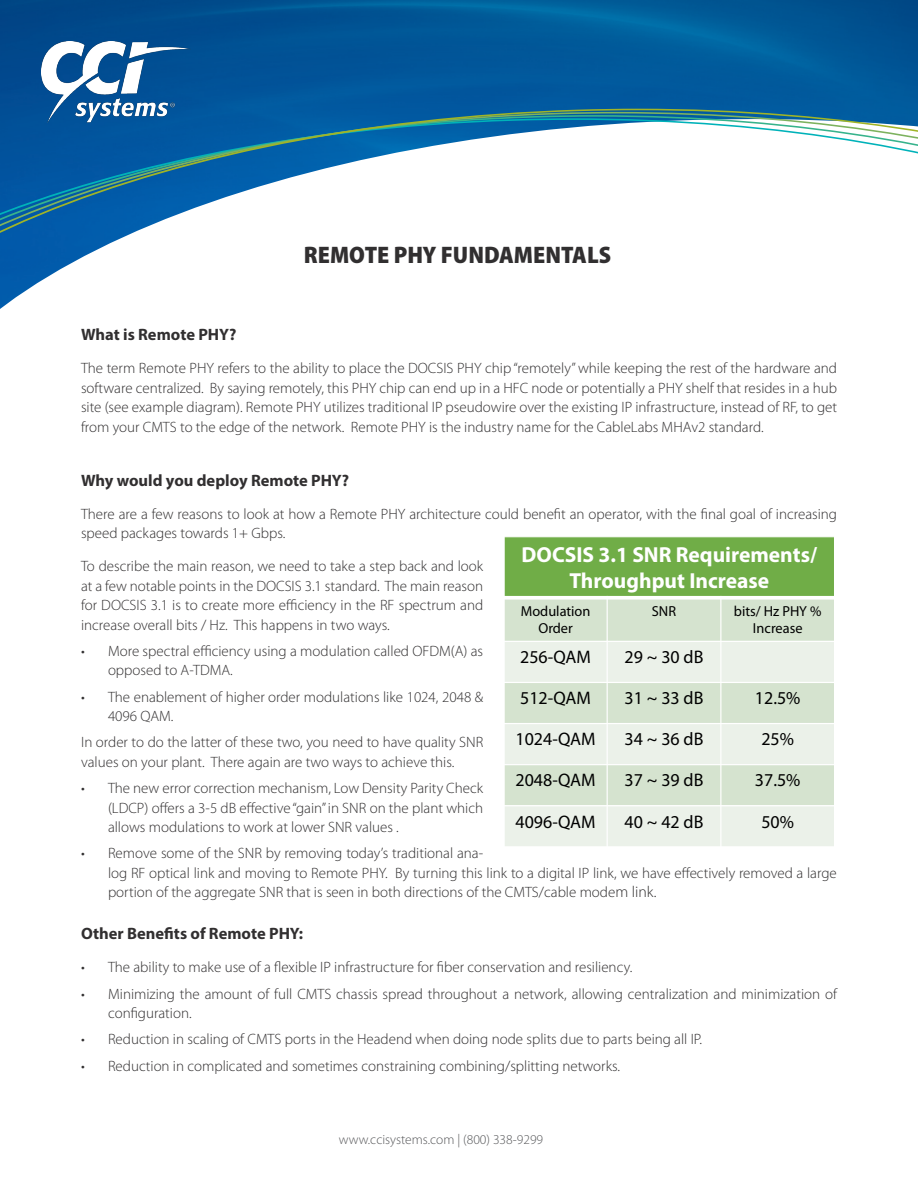
<style>
.page{position:relative;width:918px;height:1188px;background:#fff}
.page>*{position:absolute;margin:0;border:0;box-sizing:border-box;transform-origin:0 0}
.t1{font:900 semi-condensed 24px "Myriad Pro";color:#312f30}
.t2{font:700 21.75px/26.1px "Myriad Pro";color:#fff;text-align:center}
.t3{font:18.15px "Myriad Pro";color:#000}
.t4{font:700 16.5px "Myriad Pro";color:#312f30}
.t5{font:300 15px/19.5px "Myriad Pro";color:#312f30}
.t6{font:14.55px/17.4px "Myriad Pro";color:#000;text-align:center}
.t7{font:300 13.5px "Myriad Pro";color:#57585a}
.s1{font-size:15.75px}
</style>
<div class="page">
<img style="left:0;top:0;width:918px;height:106px">
<svg style="left:0;top:109px;width:918px;height:200px"></svg>
<img style="left:41px;top:41px;width:149px;height:81px">
<div style="left:504px;top:537px;width:331px;height:61px;background:#70ad47"></div>
<div style="left:504px;top:598px;width:103px;height:43px;background:#d5e3cf"></div>
<div style="left:607px;top:598px;width:114px;height:43px;background:#d5e3cf"></div>
<div style="left:721px;top:598px;width:114px;height:43px;background:#d5e3cf"></div>
<div style="left:504px;top:641px;width:103px;height:41px;background:#ebf1e9"></div>
<div style="left:607px;top:641px;width:114px;height:41px;background:#ebf1e9"></div>
<div style="left:721px;top:641px;width:114px;height:41px;background:#ebf1e9"></div>
<div style="left:504px;top:682px;width:103px;height:42px;background:#d5e3cf"></div>
<div style="left:607px;top:682px;width:114px;height:42px;background:#d5e3cf"></div>
<div style="left:721px;top:682px;width:114px;height:42px;background:#d5e3cf"></div>
<div style="left:504px;top:724px;width:103px;height:41px;background:#ebf1e9"></div>
<div style="left:607px;top:724px;width:114px;height:41px;background:#ebf1e9"></div>
<div style="left:721px;top:724px;width:114px;height:41px;background:#ebf1e9"></div>
<div style="left:504px;top:765px;width:103px;height:41px;background:#d5e3cf"></div>
<div style="left:607px;top:765px;width:114px;height:41px;background:#d5e3cf"></div>
<div style="left:721px;top:765px;width:114px;height:41px;background:#d5e3cf"></div>
<div style="left:504px;top:806px;width:103px;height:41px;background:#ebf1e9"></div>
<div style="left:607px;top:806px;width:114px;height:41px;background:#ebf1e9"></div>
<div style="left:721px;top:806px;width:114px;height:41px;background:#ebf1e9"></div>
<hr style="left:607px;top:596px;width:1px;height:251px;background:#fff">
<hr style="left:720px;top:596px;width:1px;height:251px;background:#fff">
<svg style="left:505px;top:596px;width:329px;height:4px"></svg>
<hr style="left:504px;top:641px;width:331px;height:1px;background:#fff">
<hr style="left:504px;top:682px;width:331px;height:1px;background:#fff">
<hr style="left:504px;top:723px;width:331px;height:1px;background:#fff">
<hr style="left:504px;top:764px;width:331px;height:1px;background:#fff">
<hr style="left:504px;top:805px;width:331px;height:1px;background:#fff">
<hr style="left:504px;top:536px;width:1px;height:311px;background:#fff">
<hr style="left:834px;top:536px;width:1px;height:311px;background:#fff">
<hr style="left:504px;top:846px;width:331px;height:1px;background:#fff">
<p class="t1" style="left:304px;top:239px;width:309px">REMOTE PHY FUNDAMENTALS</p>
<p class="t4" style="left:81px;top:324px;width:157px">What is Remote PHY?</p>
<p class="t5" style="left:81px;top:359px;width:758px;text-align:justify">The term Remote PHY refers to the ability to place the DOCSIS PHY chip “remotely”while keeping the rest of the hardware and software centralized. By saying remotely, this PHY chip can end up in a HFC node or potentially a PHY shelf that resides in a hub site (see example diagram). Remote PHY utilizes traditional IP pseudowire over the existing IP infrastructure, instead of RF, to get from your CMTS to the edge of the network. Remote PHY is the industry name for the CableLabs MHAv2 standard.</p>
<p class="t4" style="left:81px;top:469px;width:270px">Why would you deploy Remote PHY?</p>
<p class="t5" style="left:81px;top:504px;width:758px">There are a few reasons to look at how a Remote PHY architecture could benefit an operator, with the final goal of increasing speed packages towards 1+ Gbps.</p>
<p class="t5" style="left:81px;top:557px;width:404px;text-align:justify">To describe the main reason, we need to take a step back and look at a few notable points in the DOCSIS 3.1 standard. The main reason for DOCSIS 3.1 is to create more efficiency in the RF spectrum and increase overall bits / Hz. This happens in two ways.</p>
<p class="t5" style="left:108px;top:641px;width:377px;text-indent:-27px">• More spectral efficiency using a modulation called OFDM(A) as opposed to A-TDMA.</p>
<p class="t5" style="left:108px;top:687px;width:377px;text-indent:-27px">• The enablement of higher order modulations like 1024, 2048 &amp;<br>4096 QAM.</p>
<p class="t5" style="left:81px;top:733px;width:404px">In order to do the latter of these two, you need to have quality SNR values on your plant. There again are two ways to achieve this.</p>
<p class="t5" style="left:108px;top:779px;width:377px;text-align:justify;text-indent:-27px">• The new error correction mechanism, Low Density Parity Check (LDCP) offers a 3-5 dB effective “gain”in SNR on the plant which allows modulations to work at lower SNR values .</p>
<p class="t5" style="left:108px;top:844px;width:730px;text-indent:-27px">• Remove some of the SNR by removing today’s traditional ana-<br>log RF optical link and moving to Remote PHY. By turning this link to a digital IP link, we have effectively removed a large portion of the aggregate SNR that is seen in both directions of the CMTS/cable mode<span class="s1">m link.</span></p>
<p class="t2" style="left:522px;top:541px;width:297px">DOCSIS 3.1 SNR Requirements/<br>Throughput Increase</p>
<p class="t6" style="left:521px;top:602px;width:71px">Modulation<br>Order</p>
<p class="t6" style="left:652px;top:602px;width:26px">SNR</p>
<p class="t6" style="left:734px;top:602px;width:89px">bits/ Hz PHY %<br>Increase</p>
<p class="t3" style="left:520px;top:646px;width:72px">256-QAM</p>
<p class="t3" style="left:625px;top:646px;width:80px">29 ~ 30 dB</p>
<p class="t3" style="left:520px;top:687px;width:72px">512-QAM</p>
<p class="t3" style="left:625px;top:687px;width:80px">31 ~ 33 dB</p>
<p class="t3" style="left:755px;top:687px;width:47px">12.5%</p>
<p class="t3" style="left:516px;top:728px;width:82px">1024-QAM</p>
<p class="t3" style="left:625px;top:728px;width:80px">34 ~ 36 dB</p>
<p class="t3" style="left:761px;top:728px;width:34px">25%</p>
<p class="t3" style="left:516px;top:769px;width:82px">2048-QAM</p>
<p class="t3" style="left:625px;top:769px;width:80px">37 ~ 39 dB</p>
<p class="t3" style="left:755px;top:769px;width:47px">37.5%</p>
<p class="t3" style="left:516px;top:810px;width:82px">4096-QAM</p>
<p class="t3" style="left:625px;top:810px;width:80px">40 ~ 42 dB</p>
<p class="t3" style="left:761px;top:810px;width:34px">50%</p>
<p class="t4" style="left:81px;top:923px;width:224px">Other Benefits of Remote PHY:</p>
<p class="t5" style="left:81px;top:958px;width:553px">• The ability to make use of a flexible IP infrastructure for fiber conservation and resiliency.</p>
<p class="t5" style="left:108px;top:984px;width:730px;text-indent:-27px">• Minimizing the amount of full CMTS chassis spread throughout a network, allowing centralization and minimization of configuration.</p>
<p class="t5" style="left:81px;top:1030px;width:622px">• Reduction in scaling of CMTS ports in the Headend when doing node splits due to parts being all IP.</p>
<p class="t5" style="left:81px;top:1056px;width:541px">• Reduction in complicated and sometimes constraining combining/splitting networks.</p>
<p class="t7" style="left:339px;top:1132px;width:206px">www.ccisystems.com | (800) 338-9299</p>
</div>
